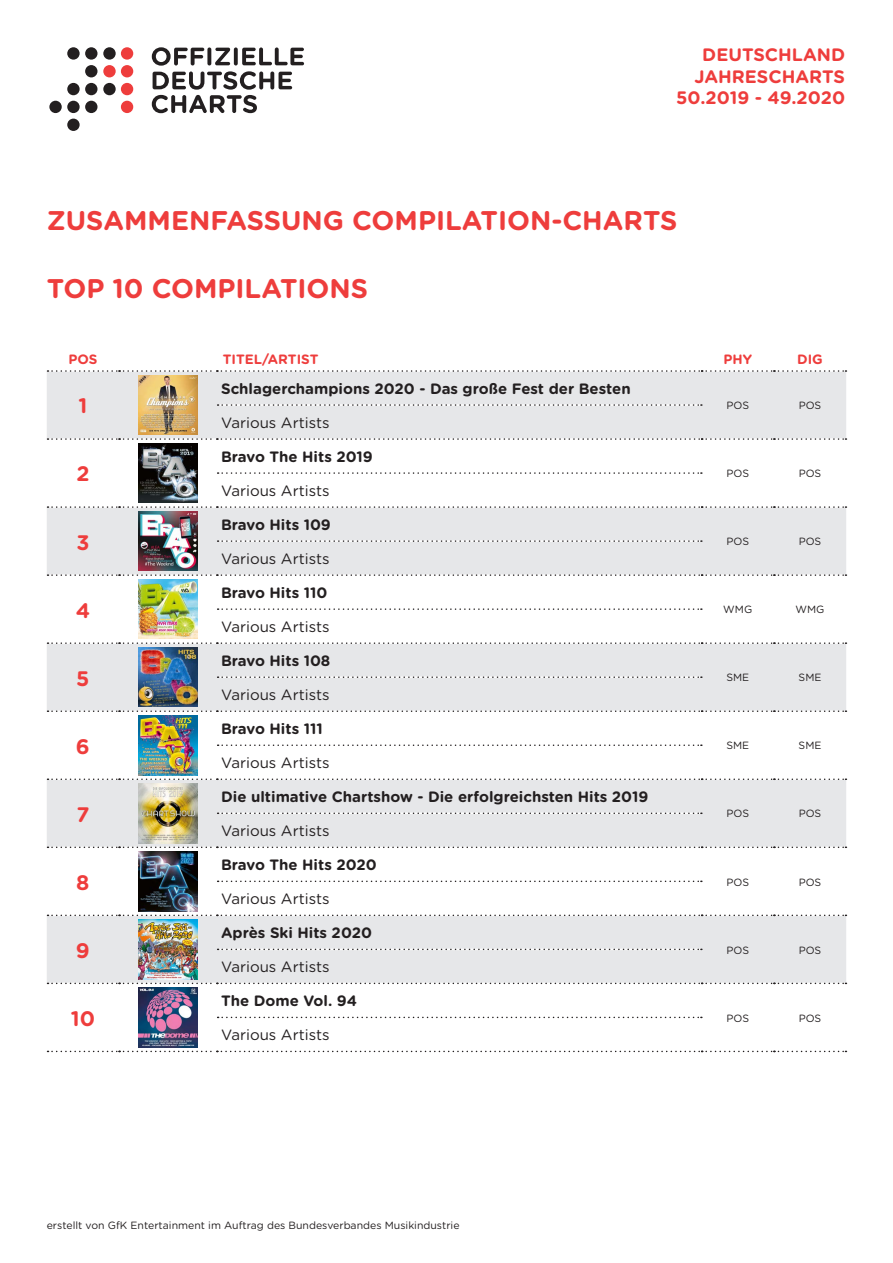
<style>
.page{position:relative;width:893px;height:1263px;background:#fff}
.page>*{position:absolute;margin:0;border:0;box-sizing:border-box;transform-origin:0 0}
.t1{font:700 27px "Gotham Rounded";color:#ee3d3c}
.t2{font:700 21px "Gotham Rounded";color:#ee3d3c}
.t3{font:700 18px/21.6px "Gotham Rounded";color:#ee3d3c;text-align:right}
.t4{font:700 15px "Gotham Rounded";color:#231f20}
.t5{font:15px "Gotham Rounded";color:#231f20}
.t6{font:700 13.5px "Gotham Rounded";color:#ee3d3c}
.t7{font:10.5px "Gotham Rounded";color:#231f20}
</style>
<div class="page">
<svg style="left:152px;top:47px;width:152px;height:66px"></svg>
<div style="left:121px;top:47px;width:12px;height:13px;background:#ee3d3c;border-radius:50%"></div>
<svg style="left:103px;top:47px;width:13px;height:13px"></svg>
<div style="left:85px;top:47px;width:12px;height:13px;background:#231f20;border-radius:50%"></div>
<svg style="left:67px;top:47px;width:13px;height:13px"></svg>
<div style="left:121px;top:65px;width:12px;height:12px;background:#ee3d3c;border-radius:50%"></div>
<div style="left:103px;top:65px;width:13px;height:12px;background:#ee3d3c;border-radius:50%"></div>
<div style="left:85px;top:65px;width:12px;height:12px;background:#231f20;border-radius:50%"></div>
<div style="left:121px;top:83px;width:12px;height:12px;background:#ee3d3c;border-radius:50%"></div>
<div style="left:103px;top:83px;width:13px;height:12px;background:#231f20;border-radius:50%"></div>
<div style="left:85px;top:83px;width:12px;height:12px;background:#231f20;border-radius:50%"></div>
<div style="left:67px;top:83px;width:13px;height:12px;background:#231f20;border-radius:50%"></div>
<div style="left:121px;top:101px;width:12px;height:12px;background:#ee3d3c;border-radius:50%"></div>
<div style="left:85px;top:101px;width:12px;height:12px;background:#231f20;border-radius:50%"></div>
<div style="left:67px;top:101px;width:13px;height:12px;background:#231f20;border-radius:50%"></div>
<div style="left:49px;top:101px;width:13px;height:12px;background:#231f20;border-radius:50%"></div>
<div style="left:67px;top:119px;width:13px;height:12px;background:#231f20;border-radius:50%"></div>
<div style="left:47px;top:371px;width:799px;height:68px;background:#e6e7e9"></div>
<svg style="left:47px;top:439px;width:799px;height:612px"></svg>
<svg style="left:218px;top:404px;width:484px;height:2px"></svg>
<svg style="left:48px;top:438px;width:798px;height:2px"></svg>
<svg style="left:218px;top:472px;width:484px;height:2px"></svg>
<svg style="left:48px;top:506px;width:798px;height:2px"></svg>
<svg style="left:218px;top:540px;width:484px;height:2px"></svg>
<svg style="left:48px;top:574px;width:798px;height:2px"></svg>
<svg style="left:218px;top:608px;width:484px;height:2px"></svg>
<svg style="left:48px;top:642px;width:798px;height:2px"></svg>
<svg style="left:218px;top:676px;width:484px;height:2px"></svg>
<svg style="left:218px;top:744px;width:484px;height:2px"></svg>
<svg style="left:218px;top:812px;width:484px;height:2px"></svg>
<svg style="left:218px;top:880px;width:484px;height:2px"></svg>
<svg style="left:218px;top:949px;width:484px;height:1px"></svg>
<svg style="left:218px;top:1017px;width:484px;height:1px"></svg>
<svg style="left:48px;top:370px;width:798px;height:2px"></svg>
<svg style="left:48px;top:710px;width:798px;height:2px"></svg>
<svg style="left:48px;top:778px;width:798px;height:2px"></svg>
<svg style="left:48px;top:846px;width:798px;height:2px"></svg>
<svg style="left:48px;top:914px;width:798px;height:2px"></svg>
<svg style="left:48px;top:983px;width:798px;height:1px"></svg>
<svg style="left:48px;top:1051px;width:798px;height:1px"></svg>
<img style="left:138px;top:715px;width:60px;height:60px">
<img style="left:138px;top:783px;width:60px;height:60px">
<img style="left:138px;top:851px;width:60px;height:60px">
<img style="left:138px;top:919px;width:60px;height:60px">
<img style="left:138px;top:988px;width:60px;height:59px">
<img style="left:138px;top:375px;width:60px;height:60px">
<img style="left:138px;top:511px;width:60px;height:60px">
<img style="left:138px;top:579px;width:60px;height:60px">
<img style="left:138px;top:647px;width:60px;height:60px">
<img style="left:138px;top:443px;width:60px;height:60px">
<p class="t3" style="left:676px;top:43px;width:170px">DEUTSCHLAND<br>JAHRESCHARTS<br>50.2019 - 49.2020</p>
<h1 class="t1" style="left:47px;top:201px;width:632px">ZUSAMMENFASSUNG COMPILATION-CHARTS</h1>
<h1 class="t1" style="left:47px;top:269px;width:323px">TOP 10 COMPILATIONS</h1>
<p class="t6" style="left:68px;top:350px;width:31px">POS</p>
<p class="t6" style="left:223px;top:350px;width:97px">TITEL/ARTIST</p>
<p class="t6" style="left:723px;top:350px;width:30px">PHY</p>
<p class="t6" style="left:797px;top:350px;width:27px">DIG</p>
<h2 class="t2" style="left:78px;top:391px;width:10px">1</h2>
<p class="t4" style="left:221px;top:378px;width:411px">Schlagerchampions 2020 - Das große Fest der Besten</p>
<p class="t7" style="left:726px;top:398px;width:24px">POS</p>
<p class="t7" style="left:799px;top:398px;width:24px">POS</p>
<p class="t5" style="left:221px;top:412px;width:110px">Various Artists</p>
<h2 class="t2" style="left:76px;top:459px;width:15px">2</h2>
<h2 class="t2" style="left:76px;top:527px;width:15px">3</h2>
<h2 class="t2" style="left:76px;top:595px;width:16px">4</h2>
<h2 class="t2" style="left:76px;top:663px;width:15px">5</h2>
<h2 class="t2" style="left:76px;top:731px;width:15px">6</h2>
<h2 class="t2" style="left:76px;top:799px;width:14px">7</h2>
<h2 class="t2" style="left:76px;top:867px;width:15px">8</h2>
<h2 class="t2" style="left:76px;top:935px;width:15px">9</h2>
<h2 class="t2" style="left:71px;top:1003px;width:26px">10</h2>
<p class="t4" style="left:221px;top:446px;width:153px">Bravo The Hits 2019</p>
<p class="t5" style="left:221px;top:480px;width:110px">Various Artists</p>
<p class="t4" style="left:221px;top:514px;width:111px">Bravo Hits 109</p>
<p class="t5" style="left:221px;top:548px;width:110px">Various Artists</p>
<p class="t4" style="left:221px;top:582px;width:108px">Bravo Hits 110</p>
<p class="t5" style="left:221px;top:617px;width:110px">Various Artists</p>
<p class="t4" style="left:221px;top:650px;width:111px">Bravo Hits 108</p>
<p class="t5" style="left:221px;top:685px;width:110px">Various Artists</p>
<p class="t4" style="left:221px;top:718px;width:103px">Bravo Hits 111</p>
<p class="t5" style="left:221px;top:753px;width:110px">Various Artists</p>
<p class="t4" style="left:221px;top:786px;width:429px">Die ultimative Chartshow - Die erfolgreichsten Hits 2019</p>
<p class="t5" style="left:221px;top:821px;width:110px">Various Artists</p>
<p class="t4" style="left:221px;top:854px;width:157px">Bravo The Hits 2020</p>
<p class="t5" style="left:221px;top:889px;width:110px">Various Artists</p>
<p class="t4" style="left:221px;top:922px;width:152px">Après Ski Hits 2020</p>
<p class="t5" style="left:221px;top:957px;width:110px">Various Artists</p>
<p class="t4" style="left:221px;top:990px;width:138px">The Dome Vol. 94</p>
<p class="t5" style="left:221px;top:1025px;width:110px">Various Artists</p>
<p class="t7" style="left:47px;top:1218px;width:414px">erstellt von GfK Entertainment im Auftrag des Bundesverbandes Musikindustrie</p>
<p class="t7" style="left:726px;top:466px;width:24px">POS</p>
<p class="t7" style="left:799px;top:466px;width:24px">POS</p>
<p class="t7" style="left:726px;top:534px;width:24px">POS</p>
<p class="t7" style="left:799px;top:534px;width:24px">POS</p>
<p class="t7" style="left:723px;top:602px;width:30px">WMG</p>
<p class="t7" style="left:796px;top:602px;width:30px">WMG</p>
<p class="t7" style="left:726px;top:670px;width:24px">SME</p>
<p class="t7" style="left:799px;top:670px;width:24px">SME</p>
<p class="t7" style="left:726px;top:738px;width:24px">SME</p>
<p class="t7" style="left:799px;top:738px;width:24px">SME</p>
<p class="t7" style="left:726px;top:806px;width:24px">POS</p>
<p class="t7" style="left:799px;top:806px;width:24px">POS</p>
<p class="t7" style="left:726px;top:875px;width:24px">POS</p>
<p class="t7" style="left:799px;top:875px;width:24px">POS</p>
<p class="t7" style="left:726px;top:943px;width:24px">POS</p>
<p class="t7" style="left:799px;top:943px;width:24px">POS</p>
<p class="t7" style="left:726px;top:1011px;width:24px">POS</p>
<p class="t7" style="left:799px;top:1011px;width:24px">POS</p>
</div>
